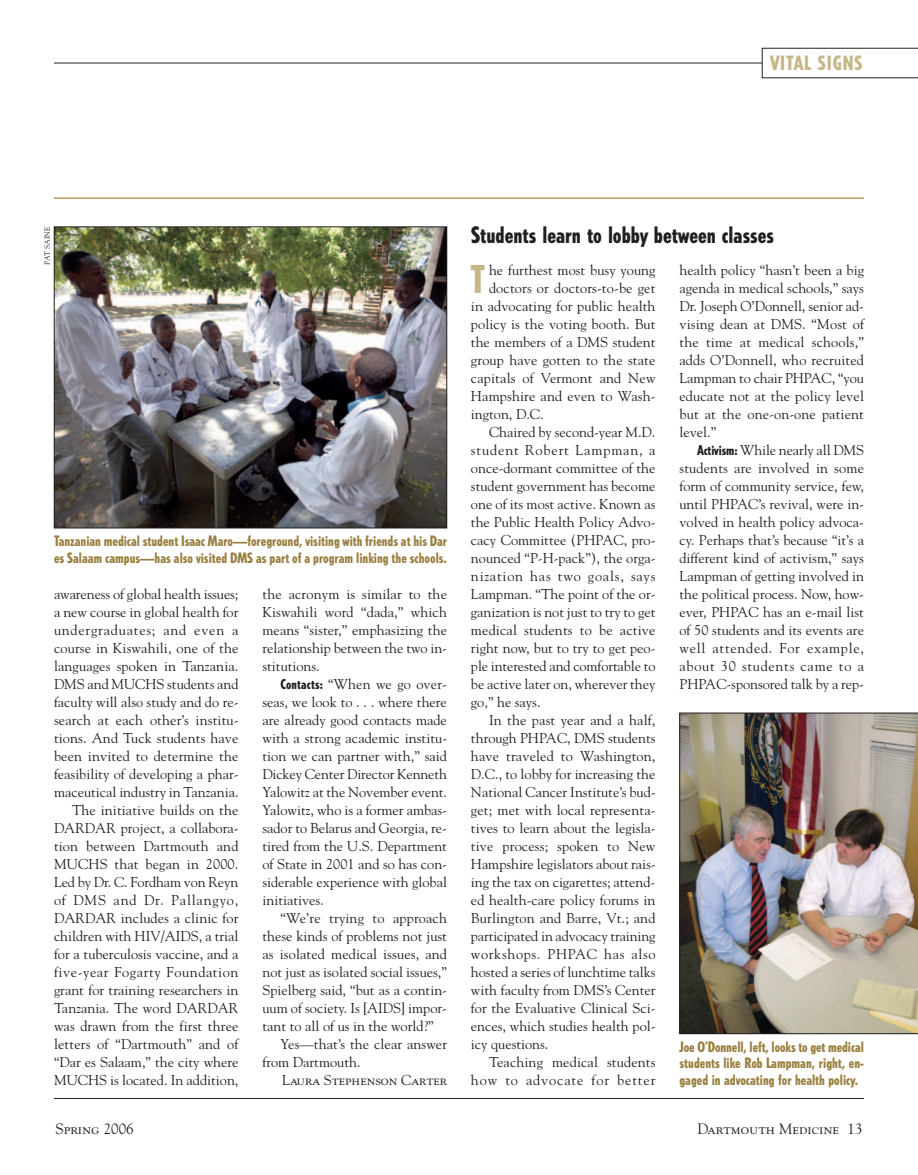
<style>
.page{position:relative;width:918px;height:1175px;background:#fff}
.page>*{position:absolute;margin:0;border:0;box-sizing:border-box;transform-origin:0 0}
.t1{font:800 condensed 37.95px "Tempo";color:#c5b787}
.t2{font:800 condensed 22.5px "Tempo";color:#231f20}
.t3{font:800 condensed 19.5px "Tempo";letter-spacing:.05em;color:#c5b787}
.t4{font:15px "Goudy SC";color:#231f20}
.t5{font:14.25px/18px "Goudy";color:#231f20;text-align:justify}
.t6{font:800 condensed 14.25px/16.5px "Tempo";color:#9a8040;text-align:justify}
.t7{font:14.25px "Goudy";letter-spacing:.06em;color:#231f20}
.t8{font:14.25px "Goudy";letter-spacing:.055em;color:#231f20}
.t9{font:14.25px "Goudy";letter-spacing:.045em;color:#231f20}
.t10{font:14.25px "Goudy SC";color:#231f20}
.t11{font:7.5px "Goudy";color:#231f20}
.s1{font-family:"Tempo";font-weight:800;font-stretch:condensed;font-size:13.5px}
.s2{font-family:"Goudy"}
</style>
<div class="page">
<hr style="left:54px;top:1098px;width:810px;height:1px;background:#231f20">
<hr style="left:54px;top:197px;width:810px;height:2px;background:#bb9e5c">
<hr style="left:54px;top:63px;width:708px;height:1px;background:#231f20">
<svg style="left:762px;top:48px;width:156px;height:30px"></svg>
<img style="left:56px;top:229px;width:389px;height:297px">
<div style="left:54px;top:227px;width:393px;height:301px;border:1px solid #231f20"></div>
<img style="left:679px;top:713px;width:239px;height:320px">
<h3 class="t3" style="left:770px;top:55px;width:94px">VITAL SIGNS</h3>
<p class="t11" style="left:43px;top:264px;width:39px;rotate:-90deg">PAT SAINE</p>
<p class="t6" style="left:54px;top:534px;width:395px">Tanzanian medical student Isaac Maro—foreground, visiting with friends at his Dar es Salaam campus—has also visited DMS as part of a program linking the schools.</p>
<p class="t5" style="left:54px;top:585px;width:186px;text-align:right">awareness of global health issues; a new course in global health for undergraduates; and even a course in Kiswahili, one of the languages spoken in Tanzania.<br>DMS and MUCHS students and faculty will also study and do re&shy;search at each other’s institu&shy;tions. And Tuck students have been invited to determine the feasibility of developing a phar&shy;maceutical industry in Tanzania.<br>The initiative builds on the<br>DARDAR project, a collabora&shy;tion between Dartmouth and<br>MUCHS that began in 2000.<br>Led by Dr. C. Fordham von Reyn of DMS and Dr. Pallangyo,<br>DARDAR includes a clinic for children with HIV/AIDS, a trial for a tuberculosis vaccine, and a five-year Fogarty Foundation grant for training researchers in<br>Tanzania. The word DARDAR was drawn from the first three letters of “Dartmouth” and of “Dar es Salaam,” the city where<br>MUCHS is located. In addition,</p>
<p class="t5" style="left:263px;top:585px;width:186px">the acronym is similar to the Kiswahili word “dada,” which means “sister,” emphasizing the relationship between the two in&shy;stitutions.</p>
<p class="t5" style="left:262px;top:675px;width:186px;text-indent:18px"><span class="s1">Contacts:</span> “When we go over&shy;seas, we look to . . . where there are already good contacts made with a strong academic institu&shy;tion we can partner with,” said Dickey Center Director Kenneth Yalowitz at the November event.<br>Yalowitz, who is a former ambas&shy;sador to Belarus and Georgia, re&shy;tired from the U.S. Department of State in 2001 and so has con&shy;siderable experience with global initiatives.</p>
<p class="t5" style="left:281px;top:909px;width:168px">“We’re trying to approach</p>
<p class="t5" style="left:262px;top:927px;width:186px">these kinds of problems not just</p>
<p class="t5" style="left:262px;top:945px;width:186px">as isolated medical issues, and</p>
<p class="t5" style="left:262px;top:963px;width:186px">not just as isolated social issues,”</p>
<p class="t5" style="left:262px;top:981px;width:186px">Spielberg said, “but as a contin-</p>
<p class="t5" style="left:262px;top:999px;width:186px">uum of society. Is [AIDS] impor-</p>
<p class="t5" style="left:262px;top:1017px;width:173px">tant to all of us in the world?”</p>
<p class="t5" style="left:281px;top:1035px;width:168px">Yes—that’s the clear answer</p>
<p class="t5" style="left:262px;top:1053px;width:100px">from Dartmouth.</p>
<p class="t10" style="left:282px;top:1074px;width:166px">Laura Stephenson Carter</p>
<h2 class="t2" style="left:471px;top:226px;width:305px">Students learn to lobby between classes</h2>
<h1 class="t1" style="left:471px;top:264px;width:16px">T</h1>
<p class="t5" style="left:489px;top:261px;width:168px">he furthest most busy young</p>
<p class="t5" style="left:489px;top:279px;width:168px">doctors or doctors-to-be get</p>
<p class="t5" style="left:471px;top:297px;width:186px">in advocating for public health</p>
<p class="t5" style="left:471px;top:315px;width:186px">policy is the voting booth. But</p>
<p class="t5" style="left:471px;top:333px;width:186px">the members of a DMS student</p>
<p class="t5" style="left:471px;top:351px;width:186px">group have gotten to the state</p>
<p class="t5" style="left:471px;top:369px;width:186px">capitals of Vermont and New</p>
<p class="t5" style="left:471px;top:387px;width:186px">Hampshire and even to Wash-</p>
<p class="t5" style="left:471px;top:405px;width:74px">ington, D.C.</p>
<p class="t5" style="left:489px;top:423px;width:168px">Chaired by second-year M.D.</p>
<p class="t7" style="left:471px;top:441px;width:186px">student Robert Lampman, a</p>
<p class="t5" style="left:471px;top:459px;width:186px">once-dormant committee of the</p>
<p class="t5" style="left:471px;top:477px;width:186px">student government has become</p>
<p class="t5" style="left:471px;top:495px;width:186px">one of its most active. Known as</p>
<p class="t5" style="left:471px;top:513px;width:186px">the Public Health Policy Advo-</p>
<p class="t5" style="left:471px;top:531px;width:186px">cacy Committee (PHPAC, pro-</p>
<p class="t5" style="left:471px;top:549px;width:186px">nounced “P-H-pack”), the orga-</p>
<p class="t8" style="left:471px;top:567px;width:186px">nization has two goals, says</p>
<p class="t5" style="left:471px;top:585px;width:186px">Lampman. “The point of the or-</p>
<p class="t5" style="left:471px;top:603px;width:186px">ganization is not just to try to get</p>
<p class="t5" style="left:471px;top:621px;width:186px">medical students to be active</p>
<p class="t5" style="left:471px;top:639px;width:186px">right now, but to try to get peo-</p>
<p class="t5" style="left:471px;top:657px;width:186px">ple interested and comfortable to</p>
<p class="t5" style="left:471px;top:675px;width:186px">be active later on, wherever they</p>
<p class="t5" style="left:471px;top:693px;width:71px">go,” he says.</p>
<p class="t5" style="left:489px;top:711px;width:168px">In the past year and a half,</p>
<p class="t5" style="left:471px;top:729px;width:186px">through PHPAC, DMS students</p>
<p class="t5" style="left:471px;top:747px;width:186px">have traveled to Washington,</p>
<p class="t5" style="left:471px;top:765px;width:186px">D.C., to lobby for increasing the</p>
<p class="t5" style="left:471px;top:783px;width:186px">National Cancer Institute’s bud-</p>
<p class="t5" style="left:471px;top:801px;width:186px">get; met with local representa-</p>
<p class="t5" style="left:471px;top:819px;width:186px">tives to learn about the legisla-</p>
<p class="t5" style="left:471px;top:837px;width:186px">tive process; spoken to New</p>
<p class="t5" style="left:471px;top:855px;width:186px">Hampshire legislators about rais-</p>
<p class="t5" style="left:471px;top:873px;width:186px">ing the tax on cigarettes; attend-</p>
<p class="t5" style="left:471px;top:891px;width:186px">ed health-care policy forums in</p>
<p class="t5" style="left:471px;top:909px;width:186px">Burlington and Barre, Vt.; and</p>
<p class="t5" style="left:471px;top:927px;width:186px">participated in advocacy training</p>
<p class="t9" style="left:471px;top:945px;width:186px">workshops. PHPAC has also</p>
<p class="t5" style="left:471px;top:963px;width:186px">hosted a series of lunchtime talks</p>
<p class="t5" style="left:471px;top:981px;width:186px">with faculty from DMS’s Center</p>
<p class="t5" style="left:471px;top:999px;width:186px">for the Evaluative Clinical Sci-</p>
<p class="t5" style="left:471px;top:1017px;width:186px">ences, which studies health pol-</p>
<p class="t5" style="left:471px;top:1035px;width:79px">icy questions.</p>
<p class="t5" style="left:489px;top:1053px;width:168px">Teaching medical students</p>
<p class="t7" style="left:471px;top:1071px;width:186px">how to advocate for better</p>
<p class="t5" style="left:680px;top:261px;width:186px">health policy “hasn’t been a big agenda in medical schools,” says Dr. Joseph O’Donnell, senior ad&shy;vising dean at DMS. “Most of the time at medical schools,” adds O’Donnell, who recruited Lampman to chair PHPAC, “you educate not at the policy level but at the one-on-one patient level.”</p>
<p class="t5" style="left:680px;top:441px;width:186px;text-indent:18px"><span class="s1">Activism:</span> While nearly all DMS students are involved in some form of community service, few, until PHPAC’s revival, were in&shy;volved in health policy advoca&shy;cy. Perhaps that’s because “it’s a different kind of activism,” says Lampman of getting involved in the political process. Now, how&shy;ever, PHPAC has an e-mail list of 50 students and its events are well attended. For example, about 30 students came to a PHPAC-sponsored talk by a rep-</p>
<p class="t6" style="left:680px;top:1039px;width:186px">Joe O’Donnell, left, looks to get medical students like Rob Lampman, right, en&shy;gaged in advocating for health policy.</p>
<p class="t4" style="left:56px;top:1122px;width:80px">Spring <span class="s2">2006</span></p>
<p class="t4" style="left:697px;top:1122px;width:167px">Dartmouth Medicine <span class="s2">13</span></p>
</div>
